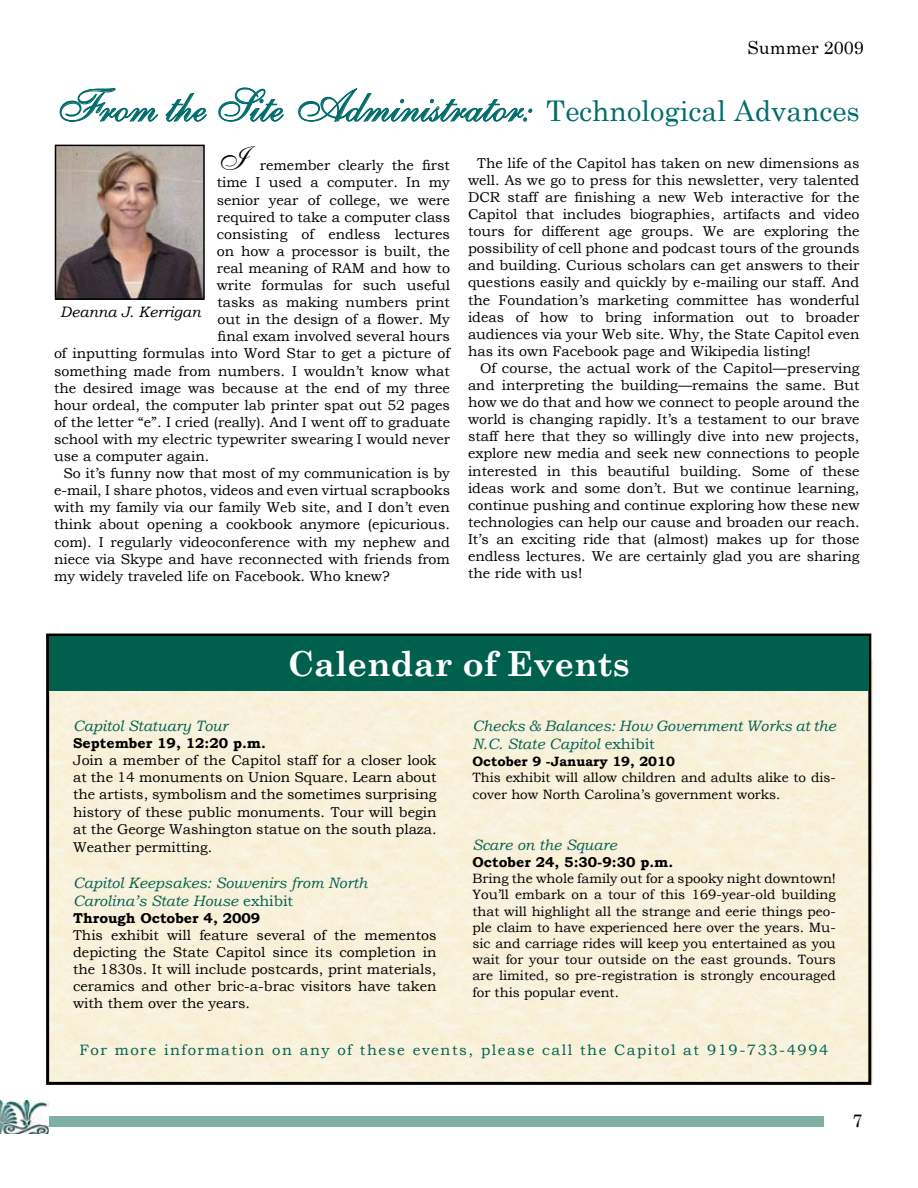
<style>
.page{position:relative;width:918px;height:1188px;background:#fff}
.page>*{position:absolute;margin:0;border:0;box-sizing:border-box;transform-origin:0 0}
.t1{font:45px "English 111 Vivace BT";color:#006c6c}
.t2{font:700 34.5px "Century Schoolbook";color:#fff}
.t3{font:33px "English 111 Vivace BT";color:#000}
.t4{font:18px "Century Schoolbook";color:#000}
.t5{font:italic 15px/18px "Bookman Old Style";color:#00604e}
.t6{font:15px "Bookman Old Style";letter-spacing:.1em;color:#00604e}
.t7{font:italic 15px "Bookman Old Style";color:#000}
.t8{font:14.25px/17.1px "Bookman Old Style";color:#000;text-align:justify}
.t9{font:700 14.25px "Bookman Old Style";color:#000}
.t10{font:13.5px/16.4px "Bookman Old Style";color:#000}
.t11{font:700 13.5px "Bookman Old Style";color:#000}
.s1{font-family:"Century Schoolbook";font-size:28.5px}
.s2{font-style:normal}
</style>
<div class="page">
<div style="left:50px;top:659px;width:822px;height:425px;background:#f8f1d9"></div>
<div style="left:46px;top:634px;width:825px;height:451px;border:3px solid #000"></div>
<div style="left:49px;top:636px;width:819px;height:54px;background:#00604e"></div>
<div style="left:0;top:1116px;width:824px;height:11px;background:#80afa6"></div>
<img style="left:0;top:1101px;width:48px;height:33px">
<svg style="left:59px;top:88px;width:99px;height:34px"></svg>
<svg style="left:165px;top:93px;width:42px;height:29px"></svg>
<svg style="left:218px;top:87px;width:66px;height:35px"></svg>
<svg style="left:298px;top:88px;width:235px;height:34px"></svg>
<img style="left:58px;top:148px;width:144px;height:149px">
<div style="left:55px;top:145px;width:150px;height:155px;border:2px solid #000"></div>
<p class="t4" style="left:748px;top:36px;width:118px">Summer 2009</p>
<h1 class="t1" style="left:54px;top:78px;width:807px">From the Site Administrator: <span class="s1">Technological Advances</span></h1>
<h3 class="t3" style="left:217px;top:139px;width:30px">I</h3>
<p class="t8" style="left:468px;top:154px;width:393px;text-indent:9px">The life of the Capitol has taken on new dimensions as well. As we go to press for this newsletter, very talented DCR staff are finishing a new Web interactive for the Capitol that includes biographies, artifacts and video tours for different age groups. We are exploring the possibility of cell phone and podcast tours of the grounds and building. Curious scholars can get answers to their questions easily and quickly by e-mailing our staff. And the Foundation’s marketing committee has wonderful ideas of how to bring information out to broader audiences via your Web site. Why, the State Capitol even has its own Facebook page and Wikipedia listing!</p>
<p class="t8" style="left:468px;top:359px;width:393px;text-indent:12px">Of course, the actual work of the Capitol—preserving and interpreting the building—remains the same. But how we do that and how we connect to people around the world is changing rapidly. It’s a testament to our brave staff here that they so willingly dive into new projects, explore new media and seek new connections to people interested in this beautiful building. Some of these ideas work and some don’t. But we continue learning, continue pushing and continue exploring how these new technologies can help our cause and broaden our reach.<br>It’s an exciting ride that (almost) makes up for those endless lectures. We are certainly glad you are sharing the ride with us!</p>
<p class="t8" style="left:260px;top:157px;width:192px">remember clearly the first</p>
<p class="t8" style="left:217px;top:174px;width:235px">time I used a computer. In my</p>
<p class="t8" style="left:217px;top:191px;width:235px">senior year of college, we were</p>
<p class="t8" style="left:217px;top:208px;width:235px">required to take a computer class</p>
<p class="t8" style="left:217px;top:225px;width:235px">consisting of endless lectures</p>
<p class="t8" style="left:217px;top:242px;width:235px">on how a processor is built, the</p>
<p class="t8" style="left:217px;top:259px;width:235px">real meaning of RAM and how to</p>
<p class="t8" style="left:217px;top:276px;width:235px">write formulas for such useful</p>
<p class="t8" style="left:218px;top:293px;width:234px">tasks as making numbers print</p>
<p class="t8" style="left:218px;top:311px;width:234px">out in the design of a flower. My</p>
<p class="t8" style="left:218px;top:328px;width:234px">final exam involved several hours</p>
<p class="t8" style="left:54px;top:345px;width:398px">of inputting formulas into Word Star to get a picture of</p>
<p class="t8" style="left:54px;top:362px;width:397px">something made from numbers. I wouldn’t know what</p>
<p class="t8" style="left:54px;top:379px;width:398px">the desired image was because at the end of my three</p>
<p class="t8" style="left:54px;top:396px;width:397px">hour ordeal, the computer lab printer spat out 52 pages</p>
<p class="t8" style="left:54px;top:413px;width:398px">of the letter “e”. I cried (really). And I went off to graduate</p>
<p class="t8" style="left:54px;top:430px;width:398px">school with my electric typewriter swearing I would never</p>
<p class="t8" style="left:54px;top:447px;width:157px">use a computer again.</p>
<p class="t8" style="left:63px;top:464px;width:388px">So it’s funny now that most of my communication is by</p>
<p class="t8" style="left:54px;top:482px;width:398px">e-mail, I share photos, videos and even virtual scrapbooks</p>
<p class="t8" style="left:54px;top:499px;width:397px">with my family via our family Web site, and I don’t even</p>
<p class="t8" style="left:54px;top:516px;width:397px">think about opening a cookbook anymore (epicurious.</p>
<p class="t8" style="left:54px;top:533px;width:397px">com). I regularly videoconference with my nephew and</p>
<p class="t8" style="left:54px;top:550px;width:397px">niece via Skype and have reconnected with friends from</p>
<p class="t8" style="left:54px;top:567px;width:337px">my widely traveled life on Facebook. Who knew?</p>
<p class="t7" style="left:60px;top:303px;width:142px">Deanna J. Kerrigan</p>
<h2 class="t2" style="left:287px;top:642px;width:344px">Calendar of Events</h2>
<p class="t5" style="left:73px;top:717px;width:156px">Capitol Statuary Tour</p>
<p class="t9" style="left:73px;top:735px;width:194px">September 19, 12:20 p.m.</p>
<p class="t8" style="left:73px;top:752px;width:365px">Join a member of the Capitol staff for a closer look at the 14 monuments on Union Square. Learn about the artists, symbolism and the sometimes surprising history of these public monuments. Tour will begin at the George Washington statue on the south plaza.<br>Weather permitting.</p>
<p class="t5" style="left:73px;top:873px;width:296px">Capitol Keepsakes: Souvenirs from North<br>Carolina’s State House <span class="s2">exhibit</span></p>
<p class="t9" style="left:73px;top:909px;width:189px">Through October 4, 2009</p>
<p class="t8" style="left:73px;top:926px;width:365px">This exhibit will feature several of the mementos depicting the State Capitol since its completion in the 1830s. It will include postcards, print materials, ceramics and other bric-a-brac visitors have taken with them over the years.</p>
<p class="t5" style="left:472px;top:717px;width:365px">Checks &amp; Balances: How Government Works at the<br>N.C. State Capitol <span class="s2">exhibit</span></p>
<p class="t11" style="left:472px;top:753px;width:204px">October 9 -January 19, 2010</p>
<p class="t10" style="left:472px;top:769px;width:365px">This exhibit will allow children and adults alike to dis&shy;cover how North Carolina’s government works.</p>
<p class="t5" style="left:472px;top:836px;width:146px">Scare on the Square</p>
<p class="t9" style="left:472px;top:854px;width:202px">October 24, 5:30-9:30 p.m.</p>
<p class="t10" style="left:472px;top:870px;width:365px;text-align:justify">Bring the whole family out for a spooky night downtown!<br>You’ll embark on a tour of this 169-year-old building that will highlight all the strange and eerie things peo&shy;ple claim to have experienced here over the years. Mu&shy;sic and carriage rides will keep you entertained as you wait for your tour outside on the east grounds. Tours are limited, so pre-registration is strongly encouraged for this popular event.</p>
<p class="t6" style="left:79px;top:1041px;width:751px">For more information on any of these events, please call the Capitol at 919-733-4994</p>
<p class="t4" style="left:853px;top:1109px;width:12px">7</p>
</div>
